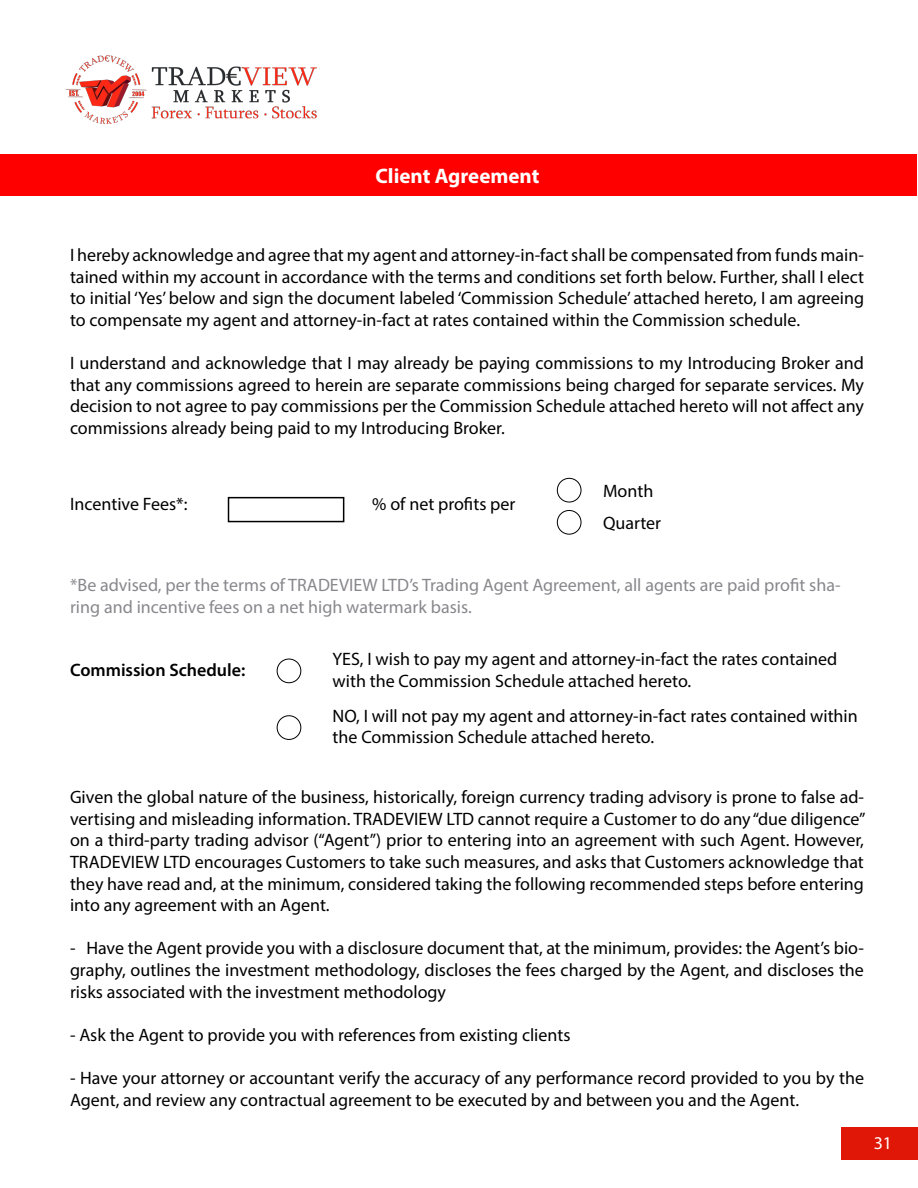
<style>
.page{position:relative;width:918px;height:1188px;background:#fff}
.page>*{position:absolute;margin:0;border:0;box-sizing:border-box;transform-origin:0 0}
.t1{font:700 21px "Myriad Pro";color:#fff}
.t2{font:18px/21.6px "Myriad Pro";color:#000;text-align:justify}
.t3{font:18px/21.6px "Myriad Pro";color:#89878c}
.t4{font:600 18px "Myriad Pro";color:#000}
.t5{font:18px "Myriad Pro";color:#fff}
</style>
<div class="page">
<div style="left:0;top:154px;width:916px;height:42px;background:#f00"></div>
<div style="left:841px;top:1128px;width:77px;height:32px;background:#e01607"></div>
<div style="left:228px;top:497px;width:116px;height:25px;border:2px solid #000"></div>
<div style="left:277px;top:659px;width:24px;height:24px;border:1px solid #000;border-radius:50%"></div>
<div style="left:557px;top:478px;width:24px;height:24px;border:1px solid #000;border-radius:50%"></div>
<div style="left:557px;top:510px;width:24px;height:25px;border:1px solid #000;border-radius:50%"></div>
<div style="left:277px;top:715px;width:24px;height:25px;border:1px solid #000;border-radius:50%"></div>
<img style="left:66px;top:55px;width:251px;height:69px">
<p class="t1" style="left:376px;top:162px;width:165px">Client Agreement</p>
<p class="t2" style="left:70px;top:244px;width:796px">I hereby acknowledge and agree that my agent and attorney-in-fact shall be compensated from funds main&shy;tained within my account in accordance with the terms and conditions set forth below. Further, shall I elect to initial ‘Yes’ below and sign the document labeled ‘Commission Schedule’ attached hereto, I am agreeing to compensate my agent and attorney-in-fact at rates contained within the Commission schedule.</p>
<p class="t2" style="left:70px;top:352px;width:796px">I understand and acknowledge that I may already be paying commissions to my Introducing Broker and that any commissions agreed to herein are separate commissions being charged for separate services. My decision to not agree to pay commissions per the Commission Schedule attached hereto will not affect any commissions already being paid to my Introducing Broker.</p>
<p class="t2" style="left:70px;top:493px;width:119px">Incentive Fees*:</p>
<p class="t2" style="left:372px;top:493px;width:145px">% of net profits per</p>
<p class="t2" style="left:603px;top:475px;width:60px;line-height:32.1px">Month<br>Quarter</p>
<p class="t3" style="left:70px;top:574px;width:772px">*Be advised, per the terms of TRADEVIEW LTD’s Trading Agent Agreement, all agents are paid profit sha&shy;ring and incentive fees on a net high watermark basis.</p>
<p class="t4" style="left:70px;top:658px;width:177px">Commission Schedule:</p>
<p class="t2" style="left:333px;top:648px;width:506px">YES, I wish to pay my agent and attorney-in-fact the rates contained with the Commission Schedule attached hereto.</p>
<p class="t2" style="left:333px;top:705px;width:527px">NO, I will not pay my agent and attorney-in-fact rates contained within the Commission Schedule attached hereto.</p>
<p class="t2" style="left:70px;top:786px;width:797px">Given the global nature of the business, historically, foreign currency trading advisory is prone to false ad&shy;vertising and misleading information. TRADEVIEW LTD cannot require a Customer to do any “due diligence” on a third-party trading advisor (“Agent”) prior to entering into an agreement with such Agent. However, TRADEVIEW LTD encourages Customers to take such measures, and asks that Customers acknowledge that they have read and, at the minimum, considered taking the following recommended steps before entering into any agreement with an Agent.</p>
<p class="t2" style="left:70px;top:937px;width:795px">- Have the Agent provide you with a disclosure document that, at the minimum, provides: the Agent’s bio&shy;graphy, outlines the investment methodology, discloses the fees charged by the Agent, and discloses the risks associated with the investment methodology</p>
<p class="t2" style="left:70px;top:1024px;width:502px">- Ask the Agent to provide you with references from existing clients</p>
<p class="t2" style="left:70px;top:1067px;width:795px">- Have your attorney or accountant verify the accuracy of any performance record provided to you by the<br>Agent, and review any contractual agreement to be executed by and between you and the Agent.</p>
<p class="t5" style="left:874px;top:1132px;width:20px">31</p>
</div>
